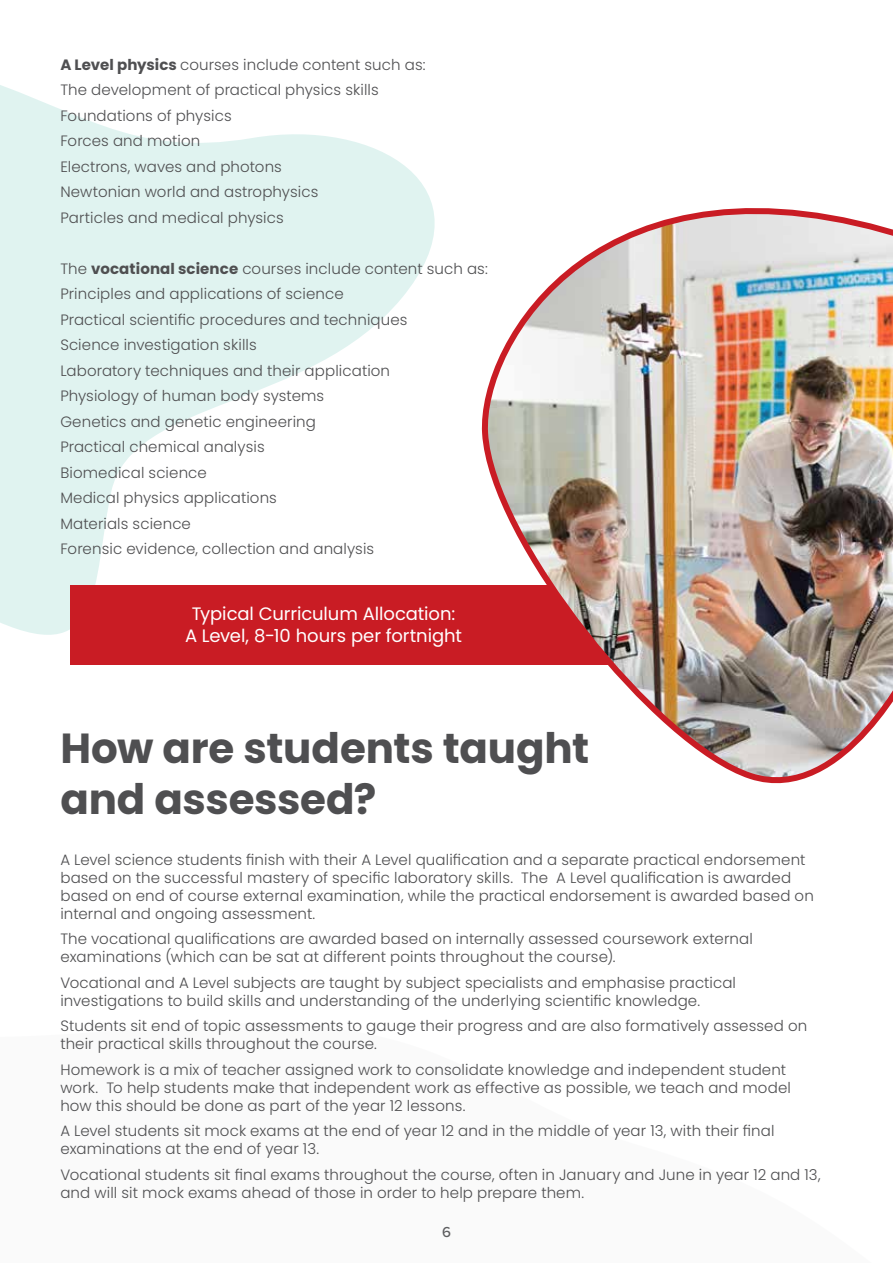
<style>
.page{position:relative;width:893px;height:1263px;background:#fff}
.page>*{position:absolute;margin:0;border:0;box-sizing:border-box;transform-origin:0 0}
.t1{font:700 42px/50.4px "Poppins";letter-spacing:-.005em;color:#4f4f51}
.t2{font:18px/21.6px "Poppins";letter-spacing:-.005em;color:#fff;text-align:center}
.t3{font:300 15px/25.5px "Poppins";letter-spacing:.01em;color:#4f4f51}
.t4{font:500 15px "Proxima Nova";color:#4f4f51}
.s1{font-weight:700}
</style>
<div class="page">
<svg style="left:0;top:85px;width:435px;height:550px;fill:#e0f3f0"></svg>
<div style="left:70px;top:585px;width:544px;height:80px;background:#c91c24"></div>
<img style="left:481px;top:208px;width:412px;height:576px">
<p class="t3" style="left:60px;top:52px;width:367px"><span class="s1">A Level physics</span> courses include content such as:<br>The development of practical physics skills<br>Foundations of physics<br>Forces and motion<br>Electrons, waves and photons<br>Newtonian world and astrophysics<br>Particles and medical physics</p>
<p class="t3" style="left:60px;top:256px;width:429px">The <span class="s1">vocational science</span> courses include content such as:<br>Principles and applications of science<br>Practical scientific procedures and techniques<br>Science investigation skills<br>Laboratory techniques and their application<br>Physiology of human body systems<br>Genetics and genetic engineering<br>Practical chemical analysis<br>Biomedical science<br>Medical physics applications<br>Materials science<br>Forensic evidence, collection and analysis</p>
<p class="t2" style="left:185px;top:603px;width:278px">Typical Curriculum Allocation:<br>A Level, 8-10 hours per fortnight</p>
<h1 class="t1" style="left:60px;top:724px;width:530px">How are students taught and assessed?</h1>
<p class="t3" style="left:60px;top:851px;width:755px;line-height:18px">A Level science students finish with their A Level qualification and a separate practical endorsement based on the successful mastery of specific laboratory skills. The A Level qualification is awarded based on end of course external examination, while the practical endorsement is awarded based on internal and ongoing assessment.</p>
<p class="t3" style="left:60px;top:930px;width:694px;line-height:18px">The vocational qualifications are awarded based on internally assessed coursework external examinations (which can be sat at different points throughout the course).</p>
<p class="t3" style="left:60px;top:974px;width:677px;line-height:18px">Vocational and A Level subjects are taught by subject specialists and emphasise practical investigations to build skills and understanding of the underlying scientific knowledge.</p>
<p class="t3" style="left:60px;top:1017px;width:748px;line-height:18px">Students sit end of topic assessments to gauge their progress and are also formatively assessed on their practical skills throughout the course.</p>
<p class="t3" style="left:60px;top:1061px;width:732px;line-height:18px">Homework is a mix of teacher assigned work to consolidate knowledge and independent student work. To help students make that independent work as effective as possible, we teach and model how this should be done as part of the year 12 lessons.</p>
<p class="t3" style="left:60px;top:1122px;width:716px;line-height:18px">A Level students sit mock exams at the end of year 12 and in the middle of year 13, with their final examinations at the end of year 13.</p>
<p class="t3" style="left:60px;top:1166px;width:762px;line-height:18px">Vocational students sit final exams throughout the course, often in January and June in year 12 and 13, and will sit mock exams ahead of those in order to help prepare them.</p>
<p class="t4" style="left:442px;top:1220px;width:10px">6</p>
</div>
